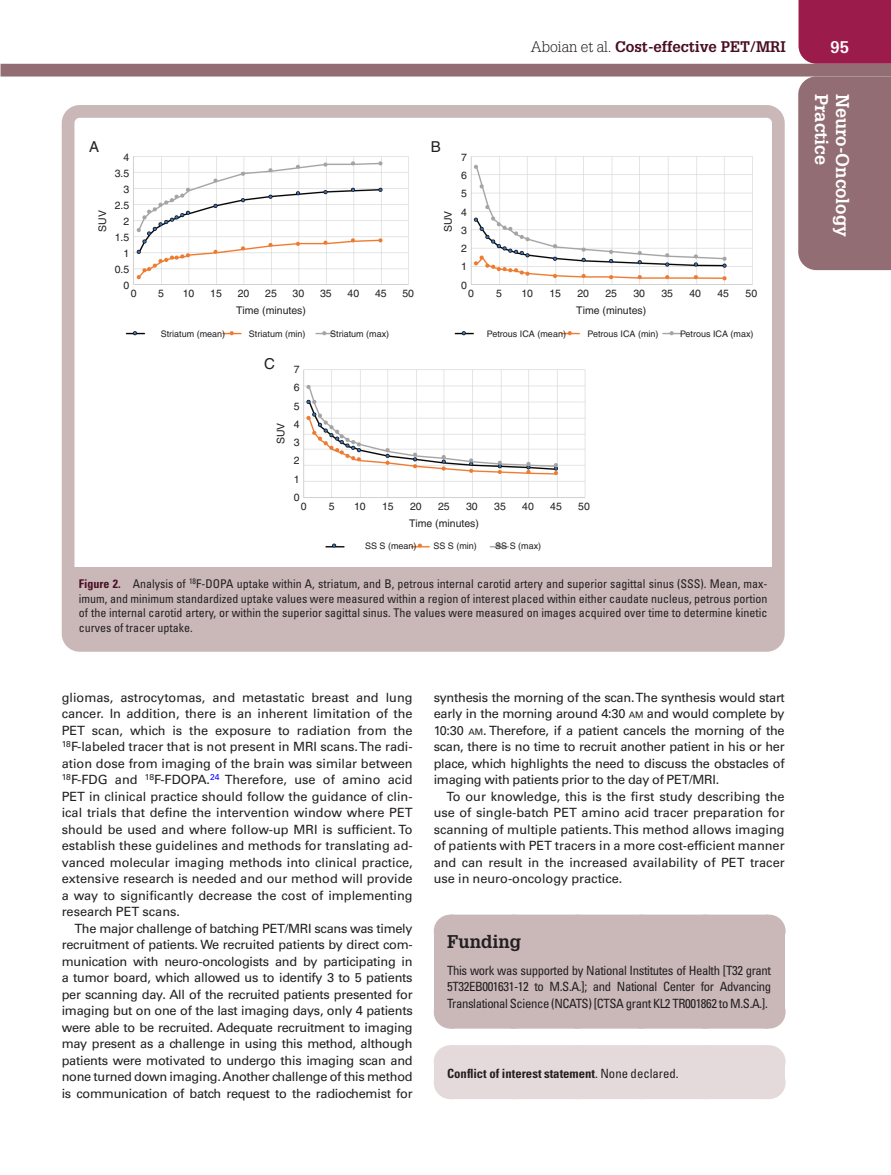
<style>
.page{position:relative;width:891px;height:1175px;background:#fff}
.page>*{position:absolute;margin:0;border:0;box-sizing:border-box;transform-origin:0 0}
.t1{font:700 18px "Glypha LT Std";color:#fff}
.t2{font:700 18px "Glypha LT Std";color:#231f20}
.t3{font:700 16.5px "Glypha LT Std";color:#fff}
.t4{font:700 15px "Glypha LT Std";color:#490e24}
.t5{font:15px "Helvetica";color:#231f20}
.t6{font:12.75px/16.5px "Univers LT Std";letter-spacing:-.02em;color:#231f20;text-align:justify}
.t7{font:condensed 12.75px/16.5px "Univers LT Std";letter-spacing:-.03em;color:#231f20;text-align:justify}
.t8{font:700 condensed 12.75px "Univers LT Std";color:#231f20}
.t9{font:condensed 12px/14.4px "Univers LT Std";color:#231f20;text-align:justify}
.t10{font:10.5px/18.3px "Helvetica";color:#231f20;text-align:center}
.t11{font:9px "Helvetica";color:#231f20}
.s1{font-weight:300;color:#231f20}
.s2{font-weight:700;color:#490e24}
.s3{font-size:8.85px}
.s4{font-weight:400}
</style>
<div class="page">
<div style="left:799px;top:0;width:92px;height:64px;background:#9b1c4b"></div>
<div style="left:1px;top:64px;width:890px;height:12px;background:#926d73"></div>
<div style="left:798px;top:76px;width:93px;height:194px;background:#926d73"></div>
<div style="left:434px;top:931px;width:351px;height:33px;background:#cab8b9"></div>
<div style="left:450px;top:914px;width:318px;height:33px;background:#cab8b9"></div>
<svg style="left:514px;top:914px;width:222px;height:1px"></svg>
<hr style="left:768px;top:914px;width:1px;height:33px;background:#cab8b9">
<div style="left:434px;top:962px;width:351px;height:49px;background:#cab8b9"></div>
<div style="left:450px;top:995px;width:318px;height:33px;background:#cab8b9"></div>
<hr style="left:768px;top:995px;width:1px;height:33px;background:#cab8b9">
<div style="left:434px;top:1061px;width:351px;height:20px;background:#e4dadb"></div>
<div style="left:450px;top:1045px;width:318px;height:33px;background:#e4dadb"></div>
<hr style="left:768px;top:1045px;width:1px;height:33px;background:#e4dadb">
<div style="left:450px;top:1066px;width:318px;height:33px;background:#e4dadb"></div>
<hr style="left:768px;top:1066px;width:1px;height:33px;background:#e4dadb">
<div style="left:70px;top:567px;width:706px;height:72px;background:#cab8b9"></div>
<img style="left:125px;top:156px;width:628px;height:392px">
<div style="left:62px;top:105px;width:723px;height:546px;border:13px solid #cab8b9;border-radius:12px"></div>
<p class="t4" style="left:531px;top:37px;width:256px"><span class="s1">Aboian et al.</span> Cost-effective PET/MRI</p>
<p class="t3" style="left:831px;top:37px;width:20px">95</p>
<p class="t5" style="left:89px;top:138px;width:12px">A</p>
<p class="t5" style="left:431px;top:138px;width:12px">B</p>
<p class="t10" style="left:115px;top:149px;width:16px;line-height:15.9px;text-align:right">4<br>3.5<br>3<br>2.5<br>2</p>
<p class="t10" style="left:461px;top:148px;width:7px;text-align:justify">7<br>6<br>5<br>4<br>3<br>2<br>1<br>0</p>
<p class="t10" style="left:93px;top:232px;width:23px;rotate:-90deg">SUV</p>
<p class="t10" style="left:439px;top:232px;width:23px;rotate:-90deg">SUV</p>
<p class="t10" style="left:115px;top:229px;width:16px;line-height:15.9px;text-align:right">1.5<br>1<br>0.5<br>0</p>
<p class="t10" style="left:293px;top:284px;width:13px">30</p>
<p class="t10" style="left:320px;top:284px;width:13px">35</p>
<p class="t10" style="left:348px;top:284px;width:13px">40</p>
<p class="t10" style="left:375px;top:284px;width:13px">45</p>
<p class="t10" style="left:402px;top:284px;width:13px">50</p>
<p class="t10" style="left:468px;top:284px;width:7px">0</p>
<p class="t10" style="left:496px;top:284px;width:7px">5</p>
<p class="t10" style="left:521px;top:284px;width:13px">10</p>
<p class="t10" style="left:549px;top:284px;width:13px">15</p>
<p class="t10" style="left:577px;top:284px;width:13px">20</p>
<p class="t10" style="left:576px;top:285px;width:72px;line-height:17.1px">25<br>Time (minutes)</p>
<p class="t10" style="left:633px;top:284px;width:13px">30</p>
<p class="t10" style="left:661px;top:284px;width:13px">35</p>
<p class="t10" style="left:689px;top:284px;width:13px">40</p>
<p class="t10" style="left:717px;top:284px;width:13px">45</p>
<p class="t10" style="left:746px;top:284px;width:13px">50</p>
<p class="t10" style="left:131px;top:284px;width:7px">0</p>
<p class="t10" style="left:158px;top:284px;width:7px">5</p>
<p class="t10" style="left:183px;top:284px;width:13px">10</p>
<p class="t10" style="left:210px;top:284px;width:13px">15</p>
<p class="t10" style="left:238px;top:284px;width:13px">20</p>
<p class="t10" style="left:236px;top:285px;width:72px;line-height:17.1px">25<br>Time (minutes)</p>
<p class="t11" style="left:161px;top:328px;width:66px">Striatum (mean)</p>
<p class="t11" style="left:249px;top:328px;width:58px">Striatum (min)</p>
<p class="t11" style="left:330px;top:328px;width:61px">Striatum (max)</p>
<p class="t11" style="left:487px;top:328px;width:81px">Petrous ICA (mean)</p>
<p class="t11" style="left:588px;top:328px;width:73px">Petrous ICA (min)</p>
<p class="t11" style="left:680px;top:328px;width:75px">Petrous ICA (max)</p>
<p class="t5" style="left:264px;top:355px;width:12px">C</p>
<p class="t10" style="left:272px;top:444px;width:23px;rotate:-90deg">SUV</p>
<p class="t10" style="left:294px;top:360px;width:7px;text-align:justify">7<br>6<br>5<br>4<br>3<br>2<br>1<br>0</p>
<p class="t10" style="left:301px;top:496px;width:7px">0</p>
<p class="t10" style="left:329px;top:496px;width:7px">5</p>
<p class="t10" style="left:354px;top:496px;width:13px">10</p>
<p class="t10" style="left:382px;top:496px;width:13px">15</p>
<p class="t10" style="left:410px;top:496px;width:13px">20</p>
<p class="t10" style="left:409px;top:497px;width:72px;line-height:17.1px">25<br>Time (minutes)</p>
<p class="t10" style="left:466px;top:496px;width:13px">30</p>
<p class="t10" style="left:494px;top:496px;width:13px">35</p>
<p class="t10" style="left:522px;top:496px;width:13px">40</p>
<p class="t10" style="left:550px;top:496px;width:13px">45</p>
<p class="t10" style="left:578px;top:496px;width:13px">50</p>
<p class="t11" style="left:365px;top:541px;width:53px">SS S (mean)</p>
<p class="t11" style="left:433px;top:541px;width:45px">SS S (min)</p>
<p class="t11" style="left:495px;top:541px;width:48px">SS S (max)</p>
<p class="t9" style="left:79px;top:576px;width:690px"><span class="s2">Figure 2.</span> Analysis of <sup>18</sup>F-DOPA uptake within A, striatum, and B, petrous internal carotid artery and superior sagittal sinus (SSS). Mean, max&shy;imum, and minimum standardized uptake values were measured within a region of interest placed within either caudate nucleus, petrous portion of the internal carotid artery, or within the superior sagittal sinus. The values were measured on images acquired over time to determine kinetic curves of tracer uptake.</p>
<p class="t6" style="left:62px;top:689px;width:353px">gliomas, astrocytomas, and metastatic breast and lung cancer. In addition, there is an inherent limitation of the PET scan, which is the exposure to radiation from the <sup>18</sup>F-labeled tracer that is not present in MRI scans. The radi&shy;ation dose from imaging of the brain was similar between <sup>18</sup>F-FDG and <sup>18</sup>F-FDOPA.<sup>24</sup> Therefore, use of amino acid PET in clinical practice should follow the guidance of clin&shy;ical trials that define the intervention window where PET should be used and where follow-up MRI is sufficient. To establish these guidelines and methods for translating ad&shy;vanced molecular imaging methods into clinical practice, extensive research is needed and our method will provide a way to significantly decrease the cost of implementing research PET scans.</p>
<p class="t6" style="left:62px;top:920px;width:353px;text-indent:13px">The major challenge of batching PET/MRI scans was timely recruitment of patients. We recruited patients by direct com&shy;munication with neuro-oncologists and by participating in a tumor board, which allowed us to identify 3 to 5 patients per scanning day. All of the recruited patients presented for imaging but on one of the last imaging days, only 4 patients were able to be recruited. Adequate recruitment to imaging may present as a challenge in using this method, although patients were motivated to undergo this imaging scan and none turned down imaging. Another challenge of this method is communication of batch request to the radiochemist for</p>
<p class="t6" style="left:434px;top:689px;width:353px">synthesis the morning of the scan. The synthesis would start early in the morning around 4:30 <span class="s3">AM</span> and would complete by 10:30 <span class="s3">AM</span>. Therefore, if a patient cancels the morning of the scan, there is no time to recruit another patient in his or her place, which highlights the need to discuss the obstacles of imaging with patients prior to the day of PET/MRI.</p>
<p class="t6" style="left:434px;top:788px;width:353px;text-indent:13px">To our knowledge, this is the first study describing the use of single-batch PET amino acid tracer preparation for scanning of multiple patients. This method allows imaging of patients with PET tracers in a more cost-efficient manner and can result in the increased availability of PET tracer use in neuro-oncology practice.</p>
<h1 class="t2" style="left:447px;top:930px;width:76px">Funding</h1>
<p class="t7" style="left:447px;top:961px;width:326px">This work was supported by National Institutes of Health [T32 grant 5T32EB001631-12 to M.S.A.]; and National Center for Advancing Translational Science (NCATS) [CTSA grant KL2 TR001862 to M.S.A.].</p>
<p class="t8" style="left:447px;top:1065px;width:233px">Conflict of interest statement<span class="s4">. None declared.</span></p>
<h1 class="t1" style="left:833px;top:94px;width:73px;rotate:90deg">Practice</h1>
<h1 class="t1" style="left:854px;top:94px;width:145px;rotate:90deg">Neuro-Oncology</h1>
</div>
